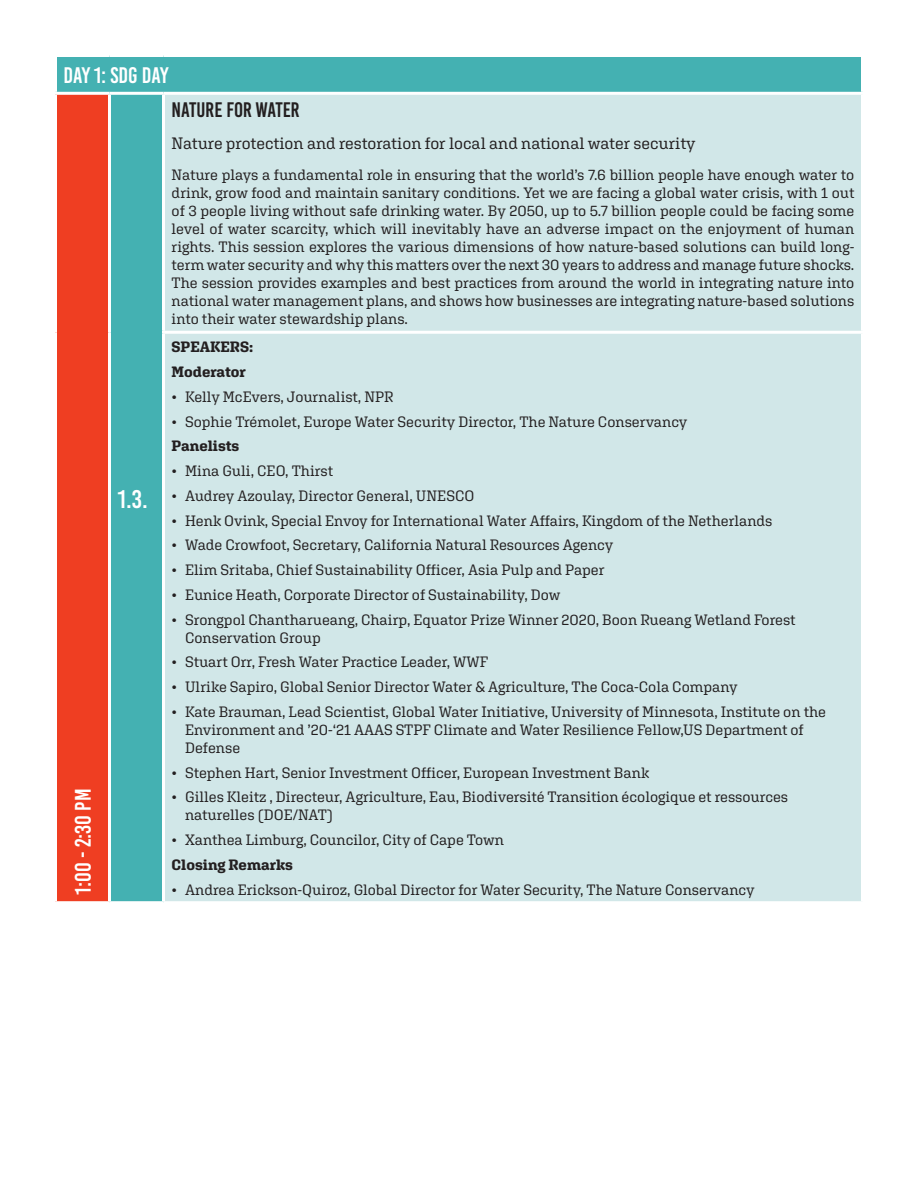
<style>
.page{position:relative;width:918px;height:1188px;background:#fff}
.page>*{position:absolute;margin:0;border:0;box-sizing:border-box;transform-origin:0 0}
.Numbers{font:25.5px "Bebas Kai";color:#fff}
.t1{font:22.5px "Bebas Kai";color:#fff}
.heading{font:21px "Bebas Kai";color:#231f20}
.Body_Text{font:16.5px "Aglet Slab";letter-spacing:-.005em;color:#231f20}
.Body_Text-2{font:15px/18px "Aglet Slab";color:#231f20}
.Body_Text-3{font:700 15px "Aglet Slab";color:#231f20}
</style>
<div class="page">
<div style="left:57px;top:57px;width:804px;height:844px;background:#44b1b2"></div>
<div style="left:56px;top:93px;width:54px;height:810px;background:#ef3e22"></div>
<div style="left:165px;top:95px;width:696px;height:806px;background:#d1e7e8"></div>
<hr style="left:54px;top:92px;width:56px;height:3px;background:#fff">
<hr style="left:54px;top:95px;width:3px;height:237px;background:#fff">
<hr style="left:110px;top:92px;width:54px;height:3px;background:#fff">
<hr style="left:108px;top:95px;width:3px;height:237px;background:#fff">
<hr style="left:164px;top:92px;width:700px;height:3px;background:#fff">
<hr style="left:162px;top:95px;width:3px;height:236px;background:#fff">
<hr style="left:54px;top:332px;width:3px;height:569px;background:#fff">
<hr style="left:108px;top:332px;width:3px;height:569px;background:#fff">
<hr style="left:162px;top:331px;width:702px;height:3px;background:#fff">
<hr style="left:162px;top:334px;width:3px;height:567px;background:#fff">
<hr style="left:54px;top:901px;width:56px;height:3px;background:#fff">
<p class="t1" style="left:64px;top:63px;width:106px">DAY 1: SDG DAY</p>
<p class="t1" style="left:71px;top:895px;width:107px;rotate:-90deg">1:00 - 2:30 PM</p>
<p class="Numbers" style="left:118px;top:485px;width:32px">1.3.</p>
<p class="heading" style="left:172px;top:99px;width:130px">NATURE FOR WATER</p>
<p class="Body_Text" style="left:172px;top:133px;width:526px">Nature protection and restoration for local and national water security</p>
<p class="Body_Text-2" style="left:172px;top:166px;width:684px;text-align:justify">Nature plays a fundamental role in ensuring that the world’s 7.6 billion people have enough water to drink, grow food and maintain sanitary conditions. Yet we are facing a global water crisis, with 1 out of 3 people living without safe drinking water. By 2050, up to 5.7 billion people could be facing some level of water scarcity, which will inevitably have an adverse impact on the enjoyment of human rights. This session explores the various dimensions of how nature-based solutions can build long&shy;term water security and why this matters over the next 30 years to address and manage future shocks.<br>The session provides examples and best practices from around the world in integrating nature into national water management plans, and shows how businesses are integrating nature-based solutions into their water stewardship plans.</p>
<p class="Body_Text-3" style="left:172px;top:338px;width:83px">SPEAKERS:</p>
<p class="Body_Text-3" style="left:172px;top:363px;width:76px">Moderator</p>
<p class="Body_Text-2" style="left:172px;top:387px;width:223px">• Kelly McEvers, Journalist, NPR</p>
<p class="Body_Text-2" style="left:172px;top:412px;width:517px">• Sophie Trémolet, Europe Water Security Director, The Nature Conservancy</p>
<p class="Body_Text-3" style="left:172px;top:437px;width:69px">Panelists</p>
<p class="Body_Text-2" style="left:172px;top:462px;width:163px">• Mina Guli, CEO, Thirst</p>
<p class="Body_Text-2" style="left:172px;top:486px;width:304px">• Audrey Azoulay, Director General, UNESCO</p>
<p class="Body_Text-2" style="left:172px;top:511px;width:602px">• Henk Ovink, Special Envoy for International Water Affairs, Kingdom of the Netherlands</p>
<p class="Body_Text-2" style="left:172px;top:536px;width:443px">• Wade Crowfoot, Secretary, California Natural Resources Agency</p>
<p class="Body_Text-2" style="left:172px;top:561px;width:435px">• Elim Sritaba, Chief Sustainability Officer, Asia Pulp and Paper</p>
<p class="Body_Text-2" style="left:172px;top:585px;width:390px">• Eunice Heath, Corporate Director of Sustainability, Dow</p>
<p class="Body_Text-2" style="left:185px;top:610px;width:612px;text-indent:-14px">• Srongpol Chantharueang, Chairp, Equator Prize Winner 2020, Boon Rueang Wetland Forest<br>Conservation Group</p>
<p class="Body_Text-2" style="left:172px;top:653px;width:318px">• Stuart Orr, Fresh Water Practice Leader, WWF</p>
<p class="Body_Text-2" style="left:172px;top:678px;width:568px">• Ulrike Sapiro, Global Senior Director Water &amp; Agriculture, The Coca-Cola Company</p>
<p class="Body_Text-2" style="left:185px;top:702px;width:643px;text-indent:-14px">• Kate Brauman, Lead Scientist, Global Water Initiative, University of Minnesota, Institute on the<br>Environment and ’20-‘21 AAAS STPF Climate and Water Resilience Fellow,US Department of<br>Defense</p>
<p class="Body_Text-2" style="left:172px;top:763px;width:479px">• Stephen Hart, Senior Investment Officer, European Investment Bank</p>
<p class="Body_Text-2" style="left:185px;top:788px;width:605px;text-indent:-14px">• Gilles Kleitz , Directeur, Agriculture, Eau, Biodiversité Transition écologique et ressources naturelles (DOE/NAT)</p>
<p class="Body_Text-2" style="left:172px;top:831px;width:334px">• Xanthea Limburg, Councilor, City of Cape Town</p>
<p class="Body_Text-3" style="left:172px;top:856px;width:123px">Closing Remarks</p>
<p class="Body_Text-2" style="left:172px;top:880px;width:585px">• Andrea Erickson-Quiroz, Global Director for Water Security, The Nature Conservancy</p>
</div>
